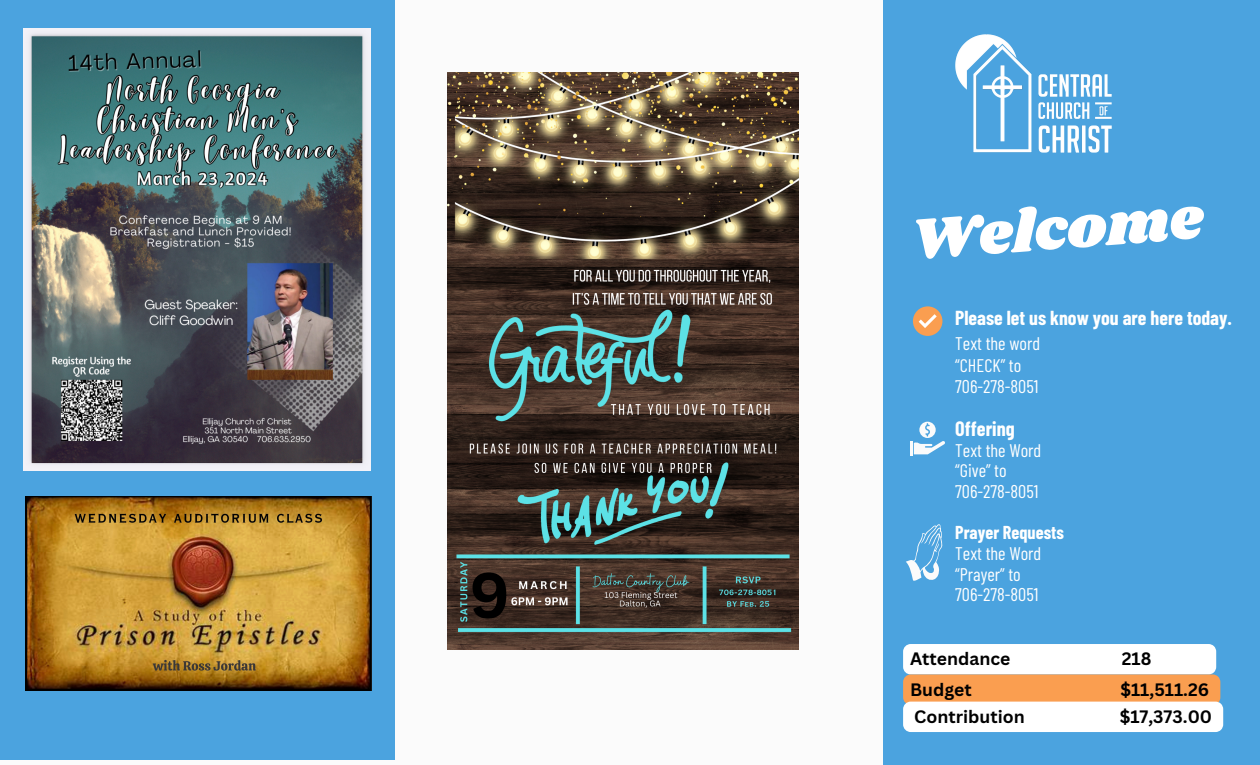
<style>
.page{position:relative;width:1260px;height:765px;background:#fbfbfb}
.page>*{position:absolute;margin:0;border:0;box-sizing:border-box;transform-origin:0 0}
.t1{font:60.25px "Shrikhand";color:#fff}
.t2{font:700 20.25px "Barlow Condensed";color:#fff}
.t3{font:700 19.75px "Barlow Condensed";color:#fff}
.t4{font:18.25px/20.6px "Barlow Condensed";color:#fff}
.t5{font:700 17.5px "Canva Sans";color:#000}
.s1{font-weight:700}
</style>
<div class="page">
<div style="left:0;top:0;width:394px;height:760px;background:#4ba3df"></div>
<div style="left:883px;top:0;width:377px;height:765px;background:#4ba3df"></div>
<img style="left:955px;top:34px;width:157px;height:119px">
<div style="left:913px;top:306px;width:29px;height:30px;background:#fa9e50;border-radius:50%"></div>
<svg style="left:919px;top:314px;width:18px;height:14px"></svg>
<svg style="left:910px;top:422px;width:35px;height:33px"></svg>
<svg style="left:906px;top:524px;width:36px;height:57px"></svg>
<img style="left:448px;top:72px;width:350px;height:578px">
<img style="left:24px;top:28px;width:347px;height:443px">
<img style="left:25px;top:497px;width:346px;height:193px">
<svg style="left:903px;top:644px;width:320px;height:88px;background:#fadfc9"></svg>
<h1 class="t1" style="left:907px;top:198px;width:296px;rotate:-4deg">Welcome</h1>
<p class="t3" style="left:955px;top:305px;width:278px">Please let us know you are here today.</p>
<p class="t4" style="left:955px;top:331px;width:86px;line-height:22.5px">Text the word “CHECK” to</p>
<p class="t4" style="left:955px;top:375px;width:85px">706-278-8051</p>
<p class="t2" style="left:955px;top:416px;width:61px">Offering</p>
<p class="t4" style="left:955px;top:439px;width:88px">Text the Word “Give” to<br>706-278-8051</p>
<p class="t4" style="left:955px;top:522px;width:110px"><span class="s1">Prayer Requests<br></span>Text the Word “Prayer” to<br>706-278-8051</p>
<p class="t5" style="left:910px;top:647px;width:102px">Attendance</p>
<p class="t5" style="left:1122px;top:647px;width:31px">218</p>
<p class="t5" style="left:910px;top:677px;width:63px">Budget</p>
<p class="t5" style="left:1120px;top:677px;width:90px">$11,511.26</p>
<p class="t5" style="left:914px;top:704px;width:112px">Contribution</p>
<p class="t5" style="left:1120px;top:704px;width:94px">$17,373.00</p>
</div>
